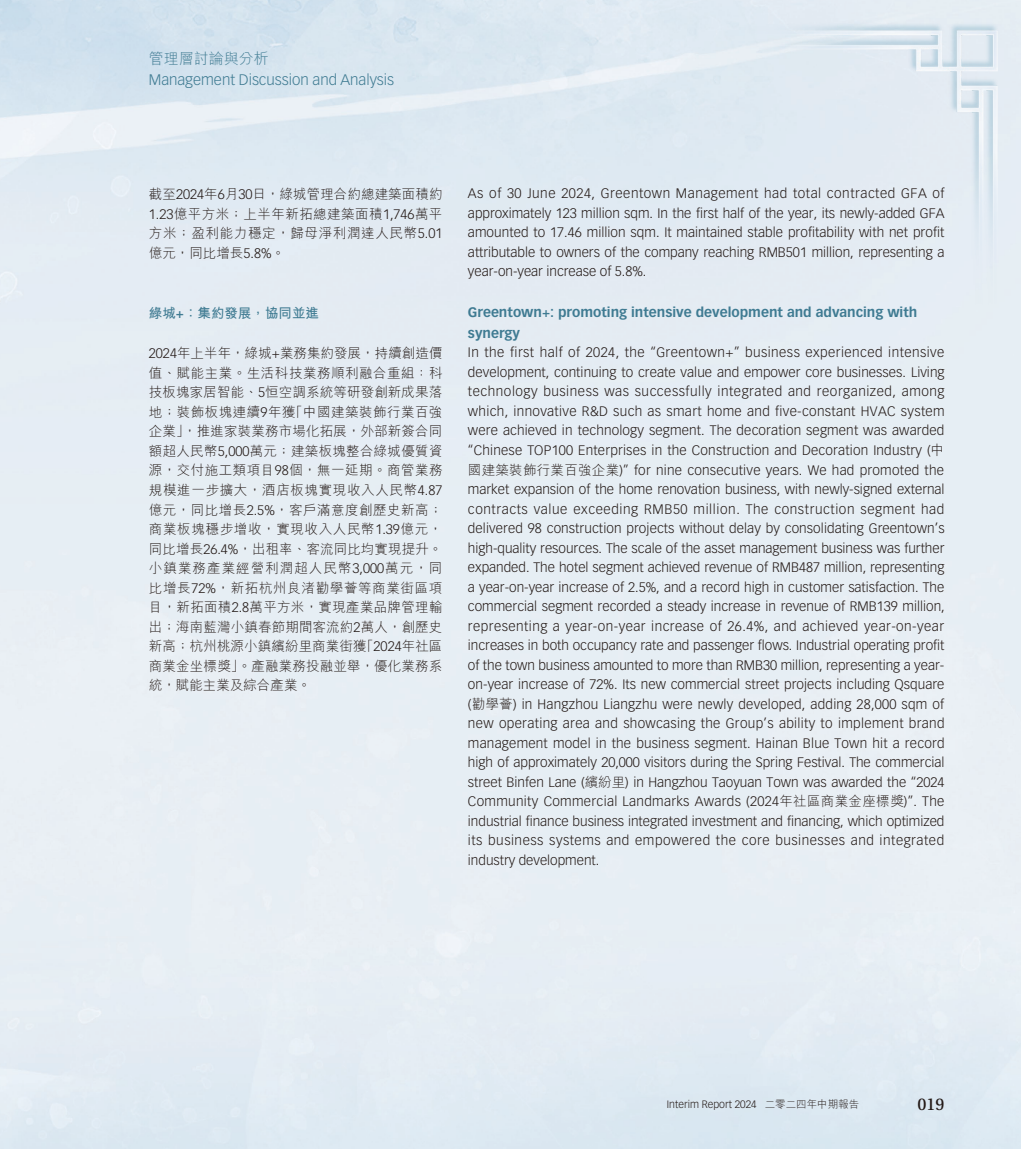
<style>
.page{position:relative;width:1021px;height:1149px;background:#fff}
.page>*{position:absolute;margin:0;border:0;box-sizing:border-box;transform-origin:0 0}
.t1{font:18px "Utopia Std Capt";color:#231916}
.t2{font:300 15px "Vectora LT Std";color:#3f7b92}
.t3{font:300 15px "M Hei HK";color:#3f7b92}
.t4{font:300 13.5px/19.5px "Vectora LT Std";color:#231916;text-align:justify}
.t5{font:300 13.5px/19.5px "M Hei HK";letter-spacing:.01em;color:#231916;text-align:justify}
.t6{font:700 13.5px/21px "Vectora LT Std";color:#3f7b92}
.t7{font:700 13.5px "M Hei HK";color:#3f7b92}
.t8{font:300 10.5px "Vectora LT Std";color:#231916}
.s1{font-family:"Vectora LT Std"}
.s2{font-family:"M Hei HK"}
</style>
<div class="page">
<div style="left:683px;top:4px;width:337px;height:300px;background:#e3ebf2"></div>
<p class="t3" style="left:149px;top:48px;width:121px">管理層討論與分析</p>
<p class="t2" style="left:149px;top:70px;width:247px">Management Discussion and Analysis</p>
<p class="t5" style="left:149px;top:184px;width:295px">截至<span class="s1">2024</span>年<span class="s1">6</span>月<span class="s1">30</span>日，綠城管理合約總建築面積約<span class="s1">1.23</span>億平方米；上半年新拓總建築面積<span class="s1">1,746</span>萬平方米；盈利能力穩定，歸母淨利潤達人民幣<span class="s1">5.01</span>億元，同比增長<span class="s1">5.8%</span>。</p>
<p class="t7" style="left:149px;top:303px;width:172px">綠城<span class="s1">+</span>：集約發展，協同並進</p>
<p class="t5" style="left:149px;top:343px;width:295px"><span class="s1">2024</span>年上半年，綠城<span class="s1">+</span>業務集約發展，持續創造價值、賦能主業。生活科技業務順利融合重組：科技板塊家居智能、<span class="s1">5</span>恒空調系統等研發創新成果落地；裝飾板塊連續<span class="s1">9</span>年獲「中國建築裝飾行業百強企業」，推進家裝業務市場化拓展，外部新簽合同額超人民幣<span class="s1">5,000</span>萬元；建築板塊整合綠城優質資源，交付施工類項目<span class="s1">98</span>個，無一延期。商管業務規模進一步擴大，酒店板塊實現收入人民幣<span class="s1">4.87</span>億元，同比增長<span class="s1">2.5%</span>，客戶滿意度創歷史新高；商業板塊穩步增收，實現收入人民幣<span class="s1">1.39</span>億元，同比增長<span class="s1">26.4%</span>，出租率、客流同比均實現提升。小鎮業務產業經營利潤超人民幣<span class="s1">3,000</span>萬元，同比增長<span class="s1">72%</span>，新拓杭州良渚勸學薈等商業街區項目，新拓面積<span class="s1">2.8</span>萬平方米，實現產業品牌管理輸出；海南藍灣小鎮春節期間客流約<span class="s1">2</span>萬人，創歷史新高；杭州桃源小鎮繽紛里商業街獲「<span class="s1">2024</span>年社區商業金坐標獎」。產融業務投融並舉，優化業務系統，賦能主業及綜合產業。</p>
<p class="t4" style="left:468px;top:184px;width:478px">As of 30 June 2024, Greentown Management had total contracted GFA of approximately 123 million sqm. In the first half of the year, its newly-added GFA amounted to 17.46 million sqm. It maintained stable profitability with net profit attributable to owners of the company reaching RMB501 million, representing a year-on-year increase of 5.8%.</p>
<p class="t6" style="left:468px;top:301px;width:451px">Greentown+: promoting intensive development and advancing with synergy</p>
<p class="t4" style="left:468px;top:343px;width:478px">In the first half of 2024, the “Greentown+” business experienced intensive development, continuing to create value and empower core businesses. Living technology business was successfully integrated and reorganized, among which, innovative R&amp;D such as smart home and five-constant HVAC system were achieved in technology segment. The decoration segment was awarded “Chinese TOP100 Enterprises in the Construction and Decoration Industry (<span class="s2">中國建築裝飾行業百強企業</span>)” for nine consecutive years. We had promoted the market expansion of the home renovation business, with newly-signed external contracts value exceeding RMB50 million. The construction segment had delivered 98 construction projects without delay by consolidating Greentown’s high-quality resources. The scale of the asset management business was further expanded. The hotel segment achieved revenue of RMB487 million, representing a year-on-year increase of 2.5%, and a record high in customer satisfaction. The commercial segment recorded a steady increase in revenue of RMB139 million, representing a year-on-year increase of 26.4%, and achieved year-on-year increases in both occupancy rate and passenger flows. Industrial operating profit of the town business amounted to more than RMB30 million, representing a year&shy;on-year increase of 72%. Its new commercial street projects including Qsquare (<span class="s2">勸學薈</span>) in Hangzhou Liangzhu were newly developed, adding 28,000 sqm of new operating area and showcasing the Group’s ability to implement brand management model in the business segment. Hainan Blue Town hit a record high of approximately 20,000 visitors during the Spring Festival. The commercial street Binfen Lane (<span class="s2">繽紛里</span>) in Hangzhou Taoyuan Town was awarded the “2024<br>Community Commercial Landmarks Awards (2024<span class="s2">年社區商業金座標獎</span>)”. The industrial finance business integrated investment and financing, which optimized its business systems and empowered the core businesses and integrated industry development.</p>
<p class="t8" style="left:667px;top:1098px;width:194px">Interim Report 2024 <span class="s2">二零二四年中期報告</span></p>
<h1 class="t1" style="left:917px;top:1094px;width:29px">019</h1>
</div>
